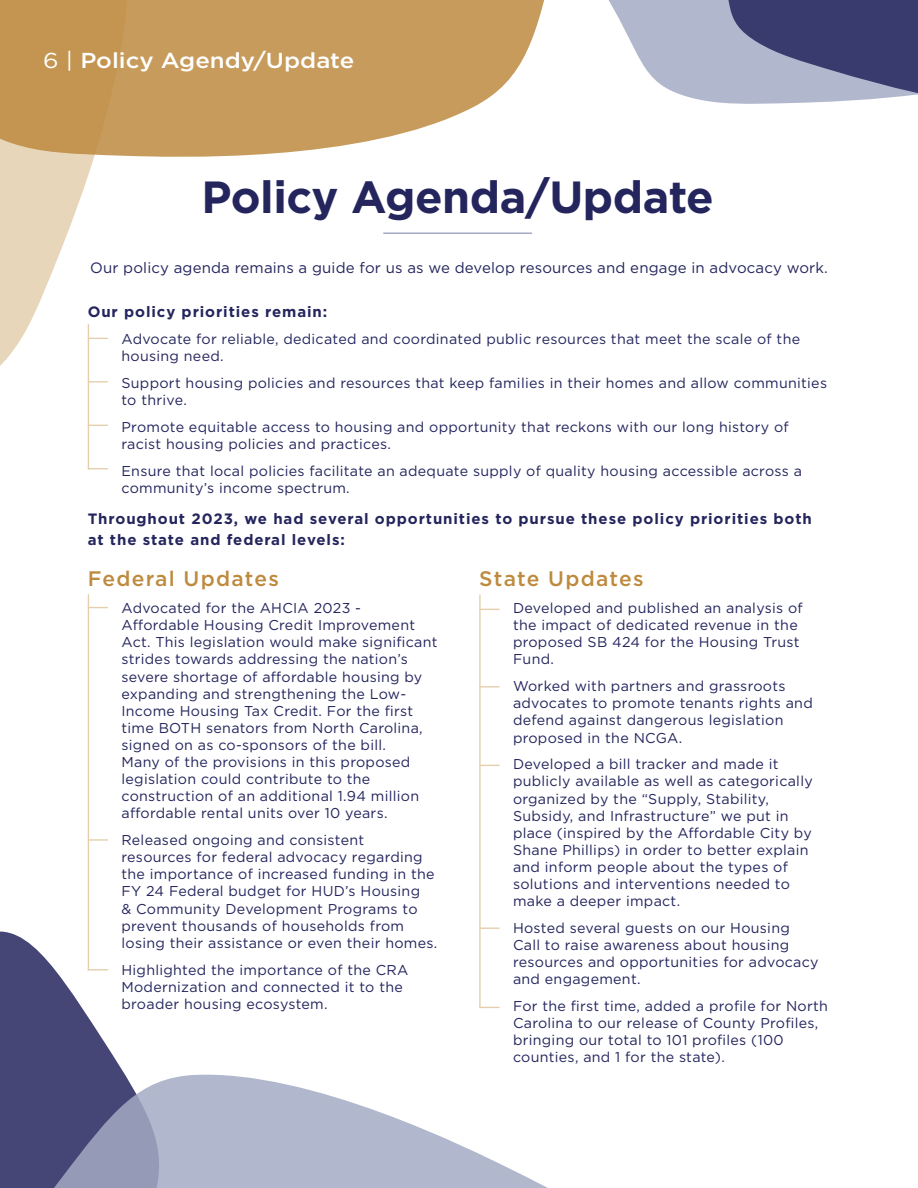
<style>
.page{position:relative;width:918px;height:1188px;background:#fff}
.page>*{position:absolute;margin:0;border:0;box-sizing:border-box;transform-origin:0 0}
.Page_Headings{font:700 45px "Gotham";letter-spacing:-.01em;color:#24255d}
.Page_Numbers{font:500 21.6px "Gotham";color:#fff;scale:1.11 1}
.Paragraph_Headings_Gold{font:500 21px "Gotham";letter-spacing:.06em;color:#bd8a3e}
.Bullet_Heading{font:700 15px/21px "Gotham";letter-spacing:.06em;color:#24255d}
.Body_Center{font:15px "Gotham";letter-spacing:.01em;color:#24255d}
.Indented_Paragraph{font:14.25px/17.1px "Gotham";letter-spacing:.02em;color:#24255d}
.s1{font-weight:400}
</style>
<div class="page">
<svg style="left:0;top:908px;width:122px;height:161px;fill:#454675"></svg>
<svg style="left:0;top:1069px;width:548px;height:119px;fill:#b1b7cd"></svg>
<svg style="left:608px;top:0;width:310px;height:104px;background:#8d91af"></svg>
<svg style="left:0;top:164px;width:108px;height:306px"></svg>
<svg style="left:0;top:0;width:545px;height:164px;background:#cfa973"></svg>
<hr style="left:88px;top:324px;width:1px;height:145px;background:#e4ceab">
<hr style="left:88px;top:594px;width:1px;height:377px;background:#e4ceab">
<hr style="left:479px;top:595px;width:2px;height:413px;background:#e4ceab">
<svg style="left:89px;top:969px;width:19px;height:1px"></svg>
<svg style="left:481px;top:765px;width:19px;height:1px"></svg>
<svg style="left:481px;top:928px;width:19px;height:1px"></svg>
<svg style="left:481px;top:1007px;width:19px;height:1px"></svg>
<hr style="left:88px;top:839px;width:20px;height:2px;background:#e4ceab">
<hr style="left:479px;top:686px;width:21px;height:2px;background:#e4ceab">
<svg style="left:89px;top:607px;width:19px;height:1px"></svg>
<svg style="left:481px;top:609px;width:19px;height:1px"></svg>
<svg style="left:89px;top:468px;width:19px;height:1px"></svg>
<svg style="left:89px;top:425px;width:19px;height:1px"></svg>
<hr style="left:88px;top:381px;width:20px;height:2px;background:#e4ceab">
<svg style="left:89px;top:338px;width:19px;height:1px"></svg>
<hr style="left:383px;top:232px;width:149px;height:2px;background:#a4aac4">
<p class="Page_Numbers" style="left:43px;top:46px;width:282px"><span class="s1">6 |</span> Policy Agendy/Update</p>
<p class="Page_Headings" style="left:201px;top:167px;width:514px">Policy Agenda/Update</p>
<p class="Body_Center" style="left:90px;top:258px;width:739px">Our policy agenda remains a guide for us as we develop resources and engage in advocacy work.</p>
<p class="Bullet_Heading" style="left:88px;top:301px;width:241px">Our policy priorities remain:</p>
<p class="Indented_Paragraph" style="left:122px;top:330px;width:680px">Advocate for reliable, dedicated and coordinated public resources that meet the scale of the housing need.</p>
<p class="Indented_Paragraph" style="left:122px;top:374px;width:707px">Support housing policies and resources that keep families in their homes and allow communities to thrive.</p>
<p class="Indented_Paragraph" style="left:122px;top:418px;width:669px">Promote equitable access to housing and opportunity that reckons with our long history of racist housing policies and practices.</p>
<p class="Indented_Paragraph" style="left:122px;top:462px;width:682px">Ensure that local policies facilitate an adequate supply of quality housing accessible across a community’s income spectrum.</p>
<p class="Bullet_Heading" style="left:88px;top:508px;width:726px">Throughout 2023, we had several opportunities to pursue these policy priorities both at the state and federal levels:</p>
<p class="Paragraph_Headings_Gold" style="left:88px;top:565px;width:193px">Federal Updates</p>
<p class="Indented_Paragraph" style="left:122px;top:599px;width:318px">Advocated for the AHCIA 2023 - Affordable Housing Credit Improvement Act. This legislation would make significant strides towards addressing the nation’s severe shortage of affordable housing by expanding and strengthening the Low-Income Housing Tax Credit. For the first time BOTH senators from North Carolina, signed on as co-sponsors of the bill.<br>Many of the provisions in this proposed legislation could contribute to the construction of an additional 1.94 million affordable rental units over 10 years.</p>
<p class="Indented_Paragraph" style="left:122px;top:831px;width:317px">Released ongoing and consistent resources for federal advocacy regarding the importance of increased funding in the FY 24 Federal budget for HUD’s Housing<br>&amp; Community Development Programs to prevent thousands of households from losing their assistance or even their homes.</p>
<p class="Indented_Paragraph" style="left:122px;top:961px;width:288px">Highlighted the importance of the CRA<br>Modernization and connected it to the broader housing ecosystem.</p>
<p class="Paragraph_Headings_Gold" style="left:479px;top:565px;width:166px">State Updates</p>
<p class="Indented_Paragraph" style="left:513px;top:599px;width:291px">Developed and published an analysis of the impact of dedicated revenue in the proposed SB 424 for the Housing Trust<br>Fund.</p>
<p class="Indented_Paragraph" style="left:513px;top:677px;width:301px">Worked with partners and grassroots advocates to promote tenants rights and defend against dangerous legislation proposed in the NCGA.</p>
<p class="Indented_Paragraph" style="left:513px;top:755px;width:301px">Developed a bill tracker and made it publicly available as well as categorically organized by the “Supply, Stability, Subsidy, and Infrastructure” we put in place (inspired by the Affordable City by Shane Phillips) in order to better explain and inform people about the types of solutions and interventions needed to make a deeper impact.</p>
<p class="Indented_Paragraph" style="left:513px;top:919px;width:307px">Hosted several guests on our Housing Call to raise awareness about housing resources and opportunities for advocacy and engagement.</p>
<p class="Indented_Paragraph" style="left:513px;top:997px;width:317px">For the first time, added a profile for North Carolina to our release of County Profiles, bringing our total to 101 profiles (100 counties, and 1 for the state).</p>
</div>
